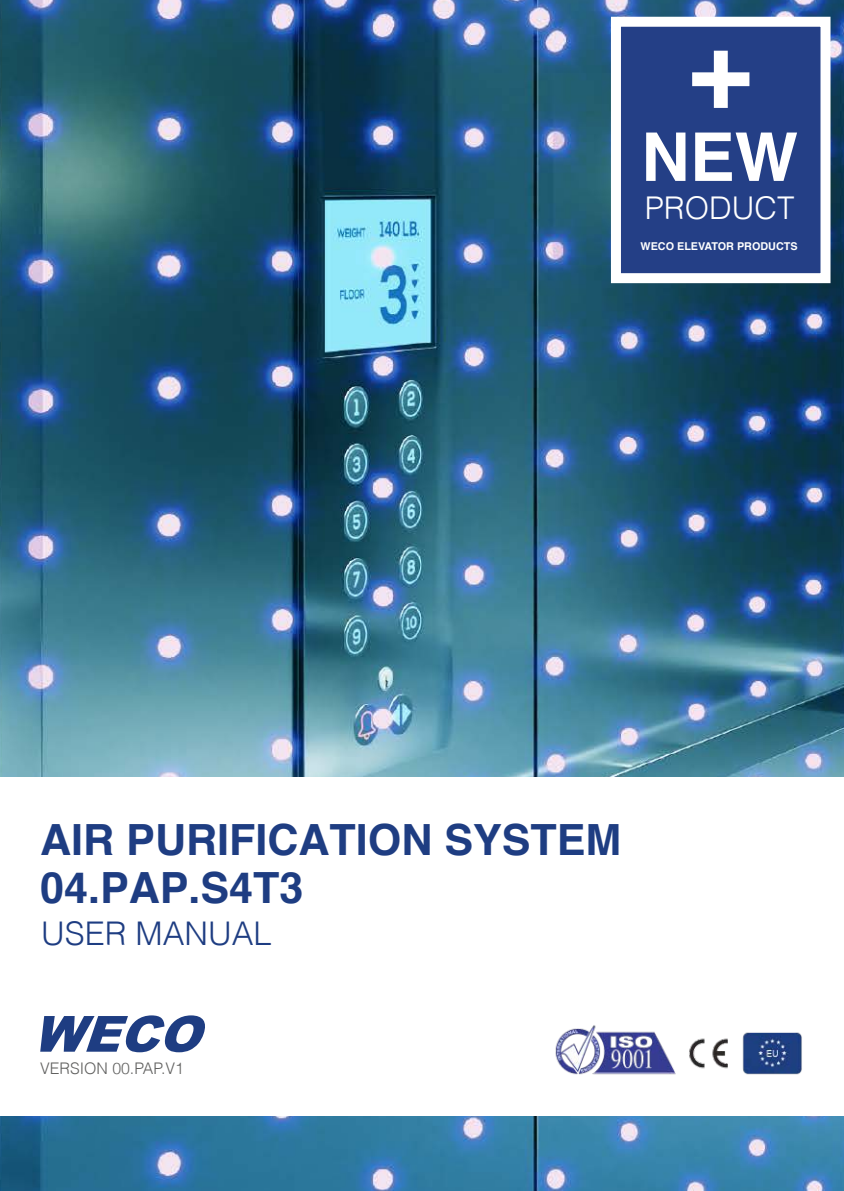
<style>
.page{position:relative;width:844px;height:1191px;background:#fff}
.page>*{position:absolute;margin:0;border:0;box-sizing:border-box;transform-origin:0 0}
.t1{font:700 108.2px "Helvetica";color:#fff}
.t2{font:700 67.2px "Helvetica";color:#fff}
.t3{font:700 43px/48px "Helvetica";color:#1e3d82}
.t4{font:300 32.6px "Helvetica";color:#1e3d82}
.t5{font:300 31.4px "Helvetica";color:#fff}
.t6{font:300 16px "Helvetica";color:#616160}
.t7{font:700 10.8px "Helvetica";color:#fff}
</style>
<div class="page">
<img style="left:1px;top:0;width:842px;height:1190px">
<div style="left:0;top:778px;width:843px;height:337px;background:#fff"></div>
<div style="left:615px;top:22px;width:210px;height:256px;background:#243f86"></div>
<div style="left:610px;top:17px;width:220px;height:266px;border:10px solid #fff"></div>
<img style="left:689px;top:1032px;width:112px;height:43px">
<svg style="left:40px;top:1015px;width:165px;height:37px"></svg>
<img style="left:555px;top:1025px;width:120px;height:50px">
<h1 class="t1" style="left:688px;top:-18px;width:65px">+</h1>
<h2 class="t2" style="left:641px;top:103px;width:158px">NEW</h2>
<p class="t5" style="left:644px;top:182px;width:151px">PRODUCT</p>
<p class="t7" style="left:640px;top:238px;width:158px">WECO ELEVATOR PRODUCTS</p>
<p class="t3" style="left:40px;top:816px;width:582px">AIR PURIFICATION SYSTEM<br>04.PAP.S4T3</p>
<p class="t4" style="left:41px;top:907px;width:232px">USER MANUAL</p>
<p class="t6" style="left:40px;top:1055px;width:145px">VERSION 00.PAP.V1</p>
</div>
